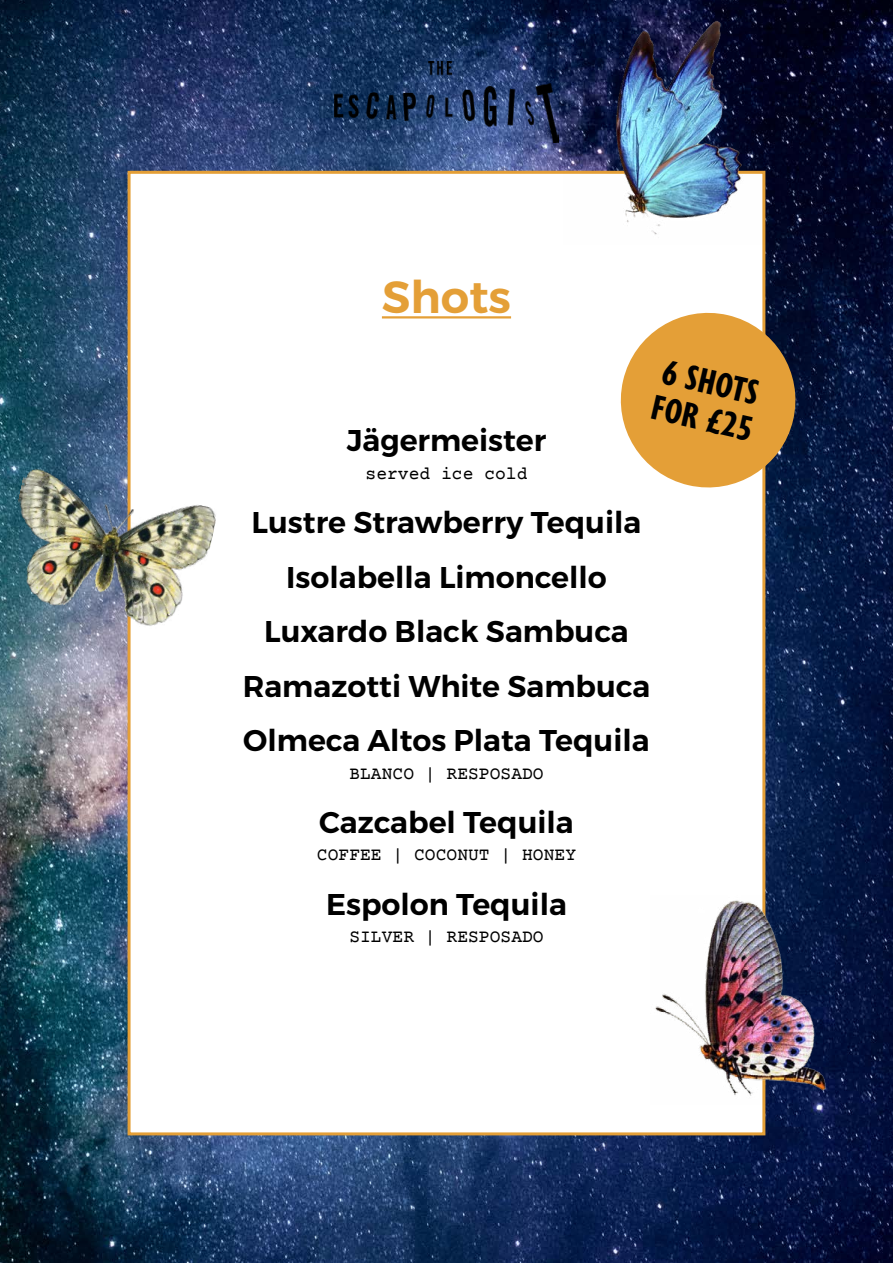
<style>
.page{position:relative;width:893px;height:1263px;background:#fff}
.page>*{position:absolute;margin:0;border:0;box-sizing:border-box;transform-origin:0 0}
.t1{font:600 45px "Montserrat";color:#e49f37}
.t2{font:700 condensed 36.3px/36.5px "Gill Sans Nova";color:#000}
.t3{font:600 30px/54.4px "Montserrat";color:#000;text-align:center}
.t4{font:18px "Courier Prime";color:#000}
</style>
<div class="page">
<img style="left:0;top:0;width:893px;height:1263px">
<div style="left:128px;top:171px;width:637px;height:964px;background:#fff;border:3px solid #e49f37"></div>
<img style="left:334px;top:62px;width:225px;height:81px">
<img style="left:563px;top:10px;width:215px;height:235px">
<img style="left:655px;top:895px;width:201px;height:210px">
<img style="left:0;top:434px;width:216px;height:234px">
<svg style="left:620px;top:304px;width:184px;height:192px"></svg>
<hr style="left:382px;top:316px;width:129px;height:2px;background:#e49f37">
<h1 class="t1" style="left:382px;top:269px;width:131px">Shots</h1>
<p class="t2" style="left:664px;top:351px;width:105px;rotate:13deg">6 SHOTS<br>FOR £25</p>
<p class="t3" style="left:347px;top:414px;width:201px">Jägermeister</p>
<p class="t4" style="left:366px;top:463px;width:164px">served ice cold</p>
<p class="t3" style="left:243px;top:496px;width:409px">Lustre Strawberry Tequila<br>Isolabella Limoncello<br>Luxardo Black Sambuca<br>Ramazotti White Sambuca<br>Olmeca Altos Plata Tequila</p>
<p class="t4" style="left:349px;top:763px;width:196px">BLANCO | RESPOSADO</p>
<p class="t3" style="left:319px;top:795px;width:256px">Cazcabel Tequila</p>
<p class="t4" style="left:317px;top:845px;width:261px">COFFEE | COCONUT | HONEY</p>
<p class="t3" style="left:326px;top:877px;width:242px">Espolon Tequila</p>
<p class="t4" style="left:349px;top:926px;width:196px">SILVER | RESPOSADO</p>
</div>
